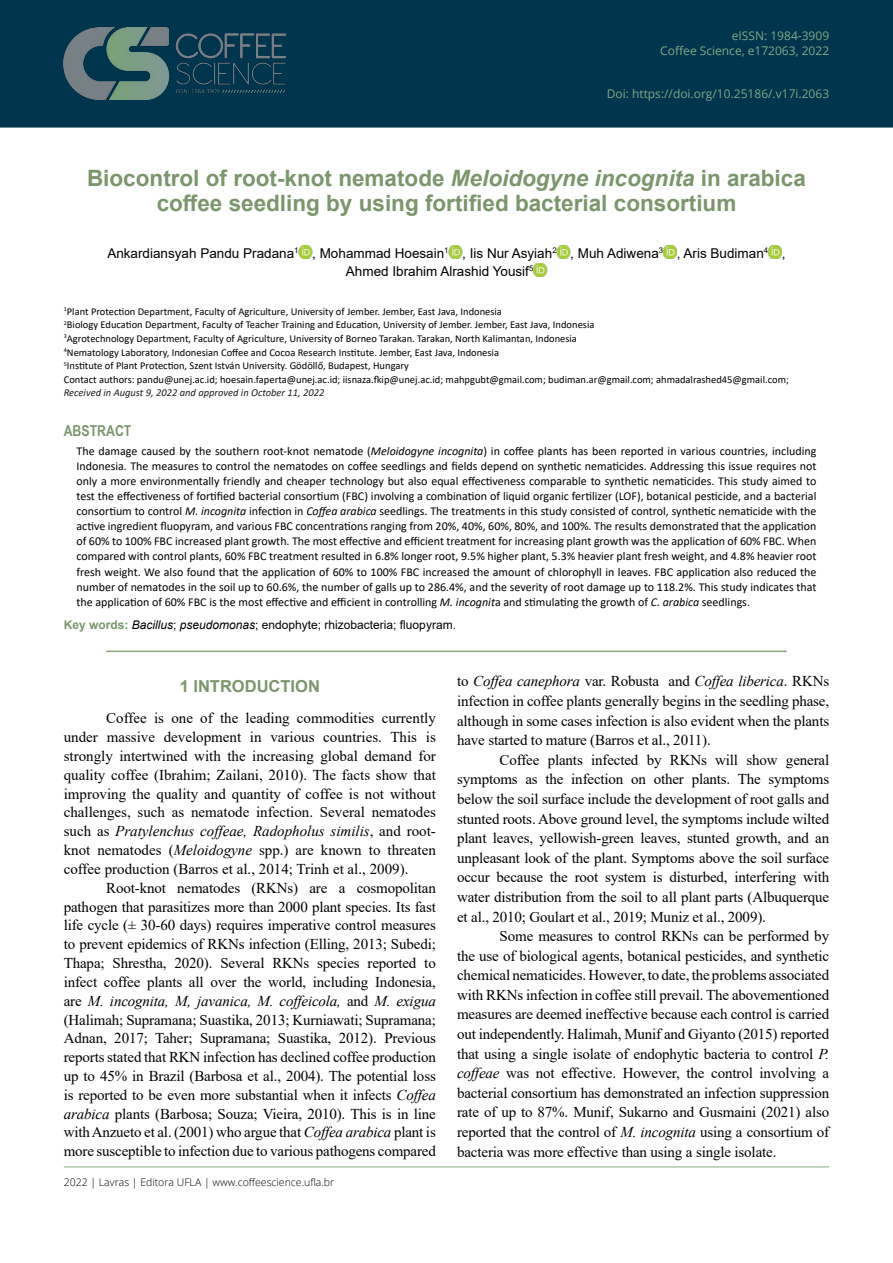
<style>
.page{position:relative;width:893px;height:1263px;background:#fff}
.page>*{position:absolute;margin:0;border:0;box-sizing:border-box;transform-origin:0 0}
.t1{font:700 22.5px/24px "Arial";color:#7b966c;text-align:center}
.t2{font:700 16.5px "Arial";color:#7b966c}
.t3{font:15px/18.8px "Times New Roman";letter-spacing:-.01em;color:#000;text-align:justify}
.t4{font:700 15px "Arial Narrow";color:#7b966c}
.t5{font:13.5px/18.1px "Arial";color:#000}
.t6{font:12px/15px "Calibri";color:#000;text-align:justify}
.t7{font:12px "Arial";color:#000}
.t8{font:12px/15px "Open Sans";color:#84a886;text-align:right}
.t9{font:12px "Open Sans";color:#82a683}
.t10{font:10.5px/13.6px "Calibri";color:#000}
.t11{font:300 10.5px "Open Sans";color:#000}
.t12{font:italic 10.5px "Calibri";color:#211d1e}
.s1{color:#88a77f}
.s2{font-style:italic}
.s3{font-weight:700;color:#7b966c}
</style>
<div class="page">
<div style="left:0;top:0;width:893px;height:128px;background:#00354e"></div>
<img style="left:64px;top:28px;width:222px;height:72px">
<hr style="left:64px;top:1166px;width:765px;height:1px;background:#84a886">
<img style="left:299px;top:245px;width:13px;height:14px">
<img style="left:449px;top:245px;width:13px;height:14px">
<img style="left:557px;top:245px;width:13px;height:14px">
<img style="left:663px;top:245px;width:14px;height:14px">
<img style="left:768px;top:245px;width:14px;height:14px">
<img style="left:533px;top:263px;width:14px;height:14px">
<hr style="left:106px;top:651px;width:681px;height:1px;background:#88a77f">
<p class="t8" style="left:660px;top:28px;width:170px">eISSN: 1984-3909<br>Coffee Science, e172063, 2022</p>
<p class="t9" style="left:607px;top:86px;width:224px"><span class="s1">Doi:</span> https://doi.org/10.25186/.v17i.2063</p>
<h1 class="t1" style="left:87px;top:167px;width:720px">Biocontrol of root-knot nematode <span class="s2">Meloidogyne incognita</span> in arabica coffee seedling by using fortified bacterial consortium</h1>
<p class="t5" style="left:346px;top:244px;width:441px;text-indent:-239px">Ankardiansyah Pandu Pradana<sup>1</sup> , Mohammad Hoesain<sup>1</sup> , Iis Nur Asyiah<sup>2</sup> , Muh Adiwena<sup>3</sup> , Aris Budiman<sup>4</sup> ,<br>Ahmed Ibrahim Alrashid Yousif<sup>5</sup></p>
<p class="t10" style="left:64px;top:304px;width:727px"><sup>1</sup>Plant Protection Department, Faculty of Agriculture, University of Jember. Jember, East Java, Indonesia<br><sup>2</sup>Biology Education Department, Faculty of Teacher Training and Education, University of Jember. Jember, East Java, Indonesia<br><sup>3</sup>Agrotechnology Department, Faculty of Agriculture, University of Borneo Tarakan. Tarakan, North Kalimantan, Indonesia<br><sup>4</sup>Nematology Laboratory, Indonesian Coffee and Cocoa Research Institute. Jember, East Java, Indonesia<br><sup>5</sup>Institute of Plant Protection, Szent István University. Gödöllő, Budapest, Hungary<br>Contact authors: pandu@unej.ac.id; hoesain.faperta@unej.ac.id; iisnaza.fkip@unej.ac.id; mahpgubt@gmail.com; budiman.ar@gmail.com; ahmadalrashed45@gmail.com;</p>
<p class="t12" style="left:64px;top:385px;width:262px">Received in August 9, 2022 and approved in October 11, 2022</p>
<p class="t4" style="left:64px;top:419px;width:69px">ABSTRACT</p>
<p class="t6" style="left:77px;top:443px;width:741px">The damage caused by the southern root-knot nematode (<span class="s2">Meloidogyne incognita</span>) in coffee plants has been reported in various countries, including Indonesia. The measures to control the nematodes on coffee seedlings and fields depend on synthetic nematicides. Addressing this issue requires not only a more environmentally friendly and cheaper technology but also equal effectiveness comparable to synthetic nematicides. This study aimed to test the effectiveness of fortified bacterial consortium (FBC) involving a combination of liquid organic fertilizer (LOF), botanical pesticide, and a bacterial consortium to control <span class="s2">M. incognita</span> infection in <span class="s2">Coffea arabica</span> seedlings. The treatments in this study consisted of control, synthetic nematicide with the active ingredient fluopyram, and various FBC concentrations ranging from 20%, 40%, 60%, 80%, and 100%. The results demonstrated that the application of 60% to 100% FBC increased plant growth. The most effective and efficient treatment for increasing plant growth was the application of 60% FBC. When compared with control plants, 60% FBC treatment resulted in 6.8% longer root, 9.5% higher plant, 5.3% heavier plant fresh weight, and 4.8% heavier root fresh weight. We also found that the application of 60% to 100% FBC increased the amount of chlorophyll in leaves. FBC application also reduced the number of nematodes in the soil up to 60.6%, the number of galls up to 286.4%, and the severity of root damage up to 118.2%. This study indicates that the application of 60% FBC is the most effective and efficient in controlling <span class="s2">M. incognit</span>a and stimulating the growth of <span class="s2">C. arabica</span> seedlings.</p>
<p class="t7" style="left:64px;top:617px;width:394px"><span class="s3">Key words:</span> <span class="s2">Bacillus</span>; <span class="s2">pseudomonas</span>; endophyte; rhizobacteria; fluopyram.</p>
<p class="t2" style="left:180px;top:674px;width:142px">1 INTRODUCTION</p>
<p class="t3" style="left:64px;top:708px;width:374px;text-indent:43px">Coffee is one of the leading commodities currently under massive development in various countries. This is strongly intertwined with the increasing global demand for quality coffee (Ibrahim; Zailani, 2010). The facts show that improving the quality and quantity of coffee is not without challenges, such as nematode infection. Several nematodes such as <span class="s2">Pratylenchus coffeae, Radopholus similis</span>, and root&shy;knot nematodes (<span class="s2">Meloidogyne</span> spp.) are known to threaten coffee production (Barros et al., 2014; Trinh et al., 2009).</p>
<p class="t3" style="left:64px;top:878px;width:374px;text-indent:43px">Root-knot nematodes (RKNs) are a cosmopolitan pathogen that parasitizes more than 2000 plant species. Its fast life cycle (± 30-60 days) requires imperative control measures to prevent epidemics of RKNs infection (Elling, 2013; Subedi; Thapa; Shrestha, 2020). Several RKNs species reported to infect coffee plants all over the world, including Indonesia, are <span class="s2">M. incognita, M, javanica, M. coffeicola,</span> and <span class="s2">M. exigua </span>(Halimah; Supramana; Suastika, 2013; Kurniawati; Supramana; Adnan, 2017; Taher; Supramana; Suastika, 2012). Previous reports stated that RKN infection has declined coffee production up to 45% in Brazil (Barbosa et al., 2004). The potential loss is reported to be even more substantial when it infects <span class="s2">Coffea arabica</span> plants (Barbosa; Souza; Vieira, 2010). This is in line with Anzueto et al. (2001) who argue that <span class="s2">Coffea arabica</span> plant is more susceptible to infection due to various pathogens compared</p>
<p class="t11" style="left:64px;top:1175px;width:272px">2022 | Lavras | Editora UFLA | www.coffeescience.ufla.br</p>
<p class="t3" style="left:457px;top:671px;width:374px;line-height:19.6px">to <span class="s2">Coffea canephora</span> var. Robusta and <span class="s2">Coffea liberica</span>. RKNs infection in coffee plants generally begins in the seedling phase, although in some cases infection is also evident when the plants have started to mature (Barros et al., 2011).</p>
<p class="t3" style="left:457px;top:749px;width:374px;line-height:19.6px;text-indent:43px">Coffee plants infected by RKNs will show general symptoms as the infection on other plants. The symptoms below the soil surface include the development of root galls and stunted roots. Above ground level, the symptoms include wilted plant leaves, yellowish-green leaves, stunted growth, and an unpleasant look of the plant. Symptoms above the soil surface occur because the root system is disturbed, interfering with water distribution from the soil to all plant parts (Albuquerque et al., 2010; Goulart et al., 2019; Muniz et al., 2009).</p>
<p class="t3" style="left:457px;top:926px;width:374px;line-height:19.6px;text-indent:43px">Some measures to control RKNs can be performed by the use of biological agents, botanical pesticides, and synthetic chemical nematicides. However, to date, the problems associated with RKNs infection in coffee still prevail. The abovementioned measures are deemed ineffective because each control is carried out independently. Halimah, Munif and Giyanto (2015) reported that using a single isolate of endophytic bacteria to control <span class="s2">P. coffeae</span> was not effective. However, the control involving a bacterial consortium has demonstrated an infection suppression rate of up to 87%. Munif, Sukarno and Gusmaini (2021) also reported that the control of <span class="s2">M. incognita</span> using a consortium of bacteria was more effective than using a single isolate.</p>
</div>
